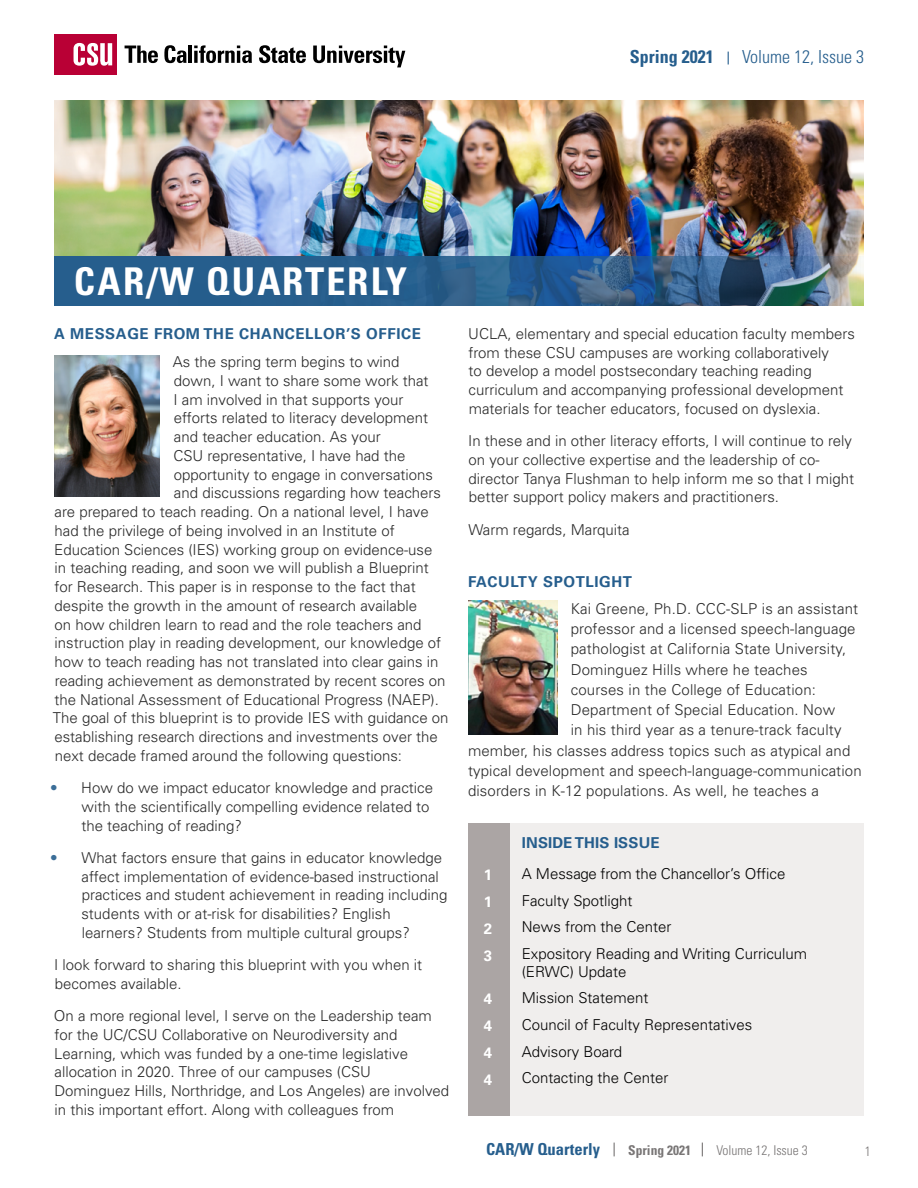
<style>
.page{position:relative;width:918px;height:1188px;background:#fff}
.page>*{position:absolute;margin:0;border:0;box-sizing:border-box;transform-origin:0 0}
.t1{font:38.25px "Univers LT 67 Bd Cn";letter-spacing:.06em;color:#fff}
.t2{font:18px "Univers LT 47 Lt Cn";color:#265e8d}
.t3{font:18px "Univers LT 67 Bd Cn";color:#265e8d}
.t4{font:16.5px "Univers LT 67 Bd Cn";color:#265e8d}
.t5{font:15px/18.8px "Univers LT 45 Lt";color:#292929}
.t6{font:15px/18px "Univers LT 45 Lt";color:#000}
.t7{font:15px "Univers LT 65 Bd";letter-spacing:.04em;color:#265e8d}
.t8{font:15px "Univers LT 65 Bd";letter-spacing:.01em;color:#265e8d}
.t9{font:15px "Univers LT 65 Bd";color:#fff}
.t10{font:13.5px "Univers LT 47 Lt Cn";color:#797676}
.t11{font:13.5px "Univers LT 67 Bd Cn";color:#797676}
.s1{color:#3b6e98}
</style>
<div class="page">
<svg style="left:614px;top:1143px;width:1px;height:13px"></svg>
<svg style="left:702px;top:1143px;width:1px;height:13px"></svg>
<img style="left:54px;top:100px;width:810px;height:206px">
<svg style="left:54px;top:256px;width:809px;height:50px;fill:#265e8d"></svg>
<img style="left:468px;top:601px;width:89px;height:133px">
<div style="left:54px;top:34px;width:63px;height:41px;background:#b90035"></div>
<svg style="left:73px;top:43px;width:39px;height:23px"></svg>
<svg style="left:125px;top:46px;width:33px;height:17px"></svg>
<svg style="left:164px;top:45px;width:23px;height:18px"></svg>
<hr style="left:188px;top:46px;width:4px;height:17px;background:#000">
<svg style="left:194px;top:45px;width:58px;height:18px"></svg>
<svg style="left:259px;top:45px;width:47px;height:18px"></svg>
<svg style="left:313px;top:46px;width:92px;height:21px"></svg>
<svg style="left:728px;top:52px;width:1px;height:12px"></svg>
<img style="left:54px;top:355px;width:106px;height:142px">
<div style="left:468px;top:823px;width:395px;height:292px;background:#f0eeed"></div>
<div style="left:468px;top:823px;width:42px;height:292px;background:#aba5a4"></div>
<p class="t3" style="left:630px;top:45px;width:85px">Spring 2021</p>
<p class="t2" style="left:742px;top:45px;width:123px">Volume 12, Issue 3</p>
<h1 class="t1" style="left:74px;top:258px;width:335px">CAR/W QUARTERLY</h1>
<p class="t7" style="left:54px;top:325px;width:368px">A MESSAGE FROM THE CHANCELLOR’S OFFICE</p>
<p class="t5" style="left:173px;top:352px;width:228px">As the spring term begins to wind</p>
<p class="t5" style="left:174px;top:371px;width:256px">down, I want to share some work that</p>
<p class="t5" style="left:174px;top:390px;width:232px">I am involved in that supports your</p>
<p class="t5" style="left:174px;top:409px;width:256px">efforts related to literacy development</p>
<p class="t5" style="left:174px;top:427px;width:208px">and teacher education. As your</p>
<p class="t5" style="left:173px;top:446px;width:234px">CSU representative, I have had the</p>
<p class="t5" style="left:174px;top:465px;width:261px">opportunity to engage in conversations</p>
<p class="t5" style="left:174px;top:484px;width:269px">and discussions regarding how teachers</p>
<p class="t5" style="left:55px;top:502px;width:376px">are prepared to teach reading. On a national level, I have</p>
<p class="t5" style="left:55px;top:521px;width:342px">had the privilege of being involved in an Institute of</p>
<p class="t5" style="left:54px;top:540px;width:380px">Education Sciences (IES) working group on evidence-use</p>
<p class="t5" style="left:55px;top:559px;width:376px">in teaching reading, and soon we will publish a Blueprint</p>
<p class="t5" style="left:54px;top:577px;width:363px">for Research. This paper is in response to the fact that</p>
<p class="t5" style="left:54px;top:596px;width:364px">despite the growth in the amount of research available</p>
<p class="t5" style="left:55px;top:615px;width:369px">on how children learn to read and the role teachers and</p>
<p class="t5" style="left:55px;top:634px;width:388px">instruction play in reading development, our knowledge of</p>
<p class="t5" style="left:55px;top:652px;width:385px">how to teach reading has not translated into clear gains in</p>
<p class="t5" style="left:55px;top:671px;width:392px">reading achievement as demonstrated by recent scores on</p>
<p class="t5" style="left:54px;top:690px;width:386px">the National Assessment of Educational Progress (NAEP).</p>
<p class="t5" style="left:53px;top:709px;width:397px">The goal of this blueprint is to provide IES with guidance on</p>
<p class="t5" style="left:54px;top:727px;width:385px">establishing research directions and investments over the</p>
<p class="t5" style="left:55px;top:746px;width:349px">next decade framed around the following questions:</p>
<p class="t5" style="left:81px;top:778px;width:353px;text-indent:-31px"><span class="s1">•</span> How do we impact educator knowledge and practice with the scientifically compelling evidence related to the teaching of reading?</p>
<p class="t5" style="left:81px;top:848px;width:368px;text-indent:-31px"><span class="s1">•</span> What factors ensure that gains in educator knowledge affect implementation of evidence-based instructional practices and student achievement in reading including students with or at-risk for disabilities? English learners? Students from multiple cultural groups?</p>
<p class="t5" style="left:54px;top:955px;width:370px">I look forward to sharing this blueprint with you when it becomes available.</p>
<p class="t5" style="left:54px;top:1006px;width:397px">On a more regional level, I serve on the Leadership team for the UC/CSU Collaborative on Neurodiversity and Learning, which was funded by a one-time legislative allocation in 2020. Three of our campuses (CSU Dominguez Hills, Northridge, and Los Angeles) are involved in this important effort. Along with colleagues from</p>
<p class="t5" style="left:468px;top:324px;width:388px">UCLA, elementary and special education faculty members from these CSU campuses are working collaboratively<br>to develop a model postsecondary teaching reading curriculum and accompanying professional development materials for teacher educators, focused on dyslexia.</p>
<p class="t5" style="left:468px;top:432px;width:387px">In these and in other literacy efforts, I will continue to rely on your collective expertise and the leadership of co&shy;director Tanya Flushman to help inform me so that I might better support policy makers and practitioners.</p>
<p class="t5" style="left:469px;top:520px;width:163px">Warm regards, Marquita</p>
<p class="t7" style="left:468px;top:573px;width:166px">FACULTY SPOTLIGHT</p>
<p class="t5" style="left:571px;top:599px;width:289px">Kai Greene, Ph.D. CCC-SLP is an assistant</p>
<p class="t5" style="left:571px;top:619px;width:286px">professor and a licensed speech-language</p>
<p class="t5" style="left:571px;top:640px;width:277px">pathologist at California State University,</p>
<p class="t5" style="left:571px;top:660px;width:238px">Dominguez Hills where he teaches</p>
<p class="t5" style="left:571px;top:680px;width:247px">courses in the College of Education:</p>
<p class="t5" style="left:571px;top:700px;width:266px">Department of Special Education. Now</p>
<p class="t5" style="left:571px;top:721px;width:272px">in his third year as a tenure-track faculty</p>
<p class="t5" style="left:468px;top:741px;width:384px">member, his classes address topics such as atypical and</p>
<p class="t5" style="left:468px;top:761px;width:395px">typical development and speech-language-communication</p>
<p class="t5" style="left:468px;top:781px;width:352px">disorders in K-12 populations. As well, he teaches a</p>
<p class="t8" style="left:522px;top:834px;width:139px">INSIDE THIS ISSUE</p>
<p class="t9" style="left:484px;top:866px;width:10px">1</p>
<p class="t6" style="left:522px;top:864px;width:265px">A Message from the Chancellor’s Office</p>
<p class="t9" style="left:484px;top:893px;width:10px">1</p>
<p class="t6" style="left:522px;top:891px;width:112px">Faculty Spotlight</p>
<p class="t9" style="left:484px;top:920px;width:10px">2</p>
<p class="t6" style="left:522px;top:918px;width:151px">News from the Center</p>
<p class="t9" style="left:484px;top:947px;width:10px">3</p>
<p class="t6" style="left:522px;top:945px;width:287px">Expository Reading and Writing Curriculum (ERWC) Update</p>
<p class="t9" style="left:484px;top:990px;width:10px">4</p>
<p class="t6" style="left:522px;top:989px;width:128px">Mission Statement</p>
<p class="t9" style="left:484px;top:1017px;width:10px">4</p>
<p class="t6" style="left:522px;top:1015px;width:232px">Council of Faculty Representatives</p>
<p class="t9" style="left:484px;top:1044px;width:10px">4</p>
<p class="t6" style="left:522px;top:1042px;width:102px">Advisory Board</p>
<p class="t9" style="left:484px;top:1071px;width:10px">4</p>
<p class="t6" style="left:522px;top:1069px;width:148px">Contacting the Center</p>
<p class="t4" style="left:486px;top:1139px;width:115px">CAR/W Quarterly</p>
<p class="t11" style="left:628px;top:1142px;width:64px">Spring 2021</p>
<p class="t10" style="left:716px;top:1142px;width:93px">Volume 12, Issue 3</p>
<p class="t10" style="left:865px;top:1143px;width:7px">1</p>
</div>
